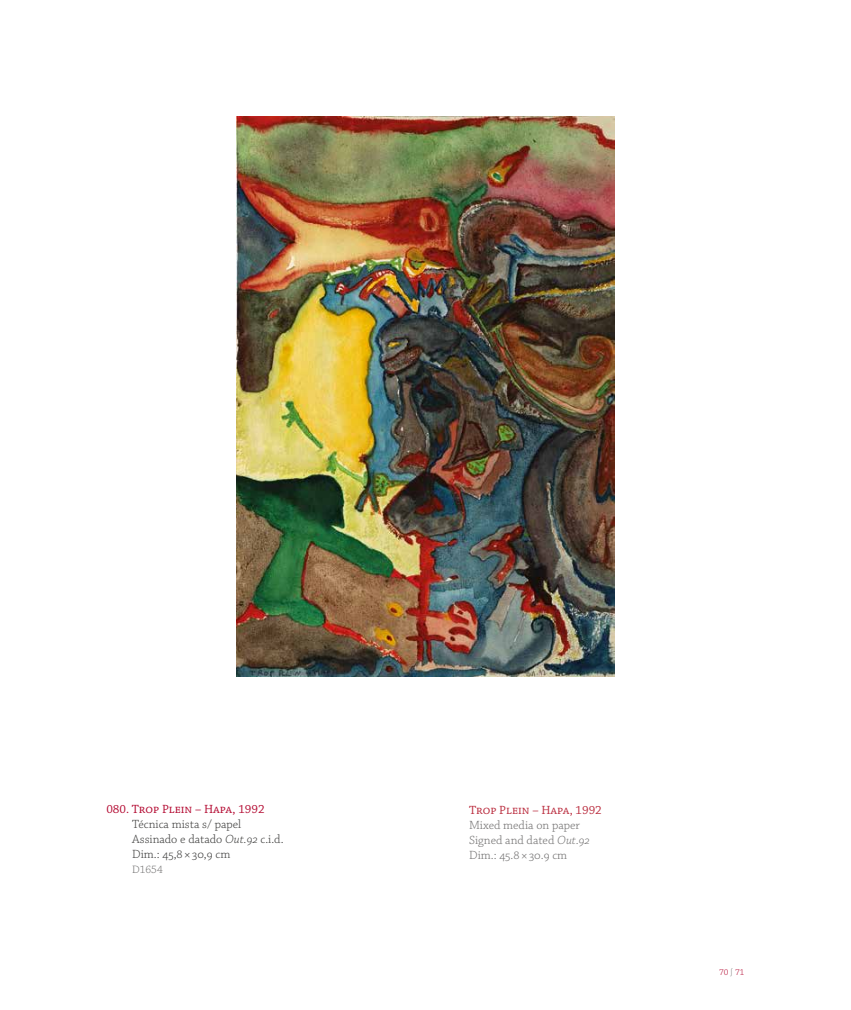
<style>
.page{position:relative;width:851px;height:1010px;background:#fff}
.page>*{position:absolute;margin:0;border:0;box-sizing:border-box;transform-origin:0 0}
.t1{font:300 12.5px/15px "Chaparral Pro";color:#3c3c3b}
.t2{font:300 12.5px/15px "Chaparral Pro";color:#706f6f}
.t3{font:12.5px "Chaparral Pro";color:#b30931}
.t4{font:12.5px "Chaparral Pro";color:#ba2c3e}
.t5{font:300 11.25px "Chaparral Pro";color:#706f6f}
.t6{font:8.75px "Chaparral Pro Light Capt";color:#b30931}
.s1{font-style:italic}
.s2{color:#706f6f}
</style>
<div class="page">
<img style="left:236px;top:116px;width:378px;height:561px">
<p class="t3" style="left:106px;top:802px;width:160px">080. Trop Plein – Hapa, 1992</p>
<p class="t1" style="left:132px;top:817px;width:153px">Técnica mista s/ papel<br>Assinado e datado <span class="s1">Out.92</span> c.i.d.<br>Dim.: 45,8×30,9 cm</p>
<p class="t5" style="left:132px;top:863px;width:32px">D1654</p>
<p class="t4" style="left:469px;top:803px;width:134px">Trop Plein – Hapa, 1992</p>
<p class="t2" style="left:469px;top:818px;width:122px">Mixed media on paper<br>Signed and dated <span class="s1">Out.92<br></span>Dim.: 45.8×30.9 cm</p>
<p class="t6" style="left:719px;top:967px;width:27px">70<span class="s2">∫</span>71</p>
</div>
